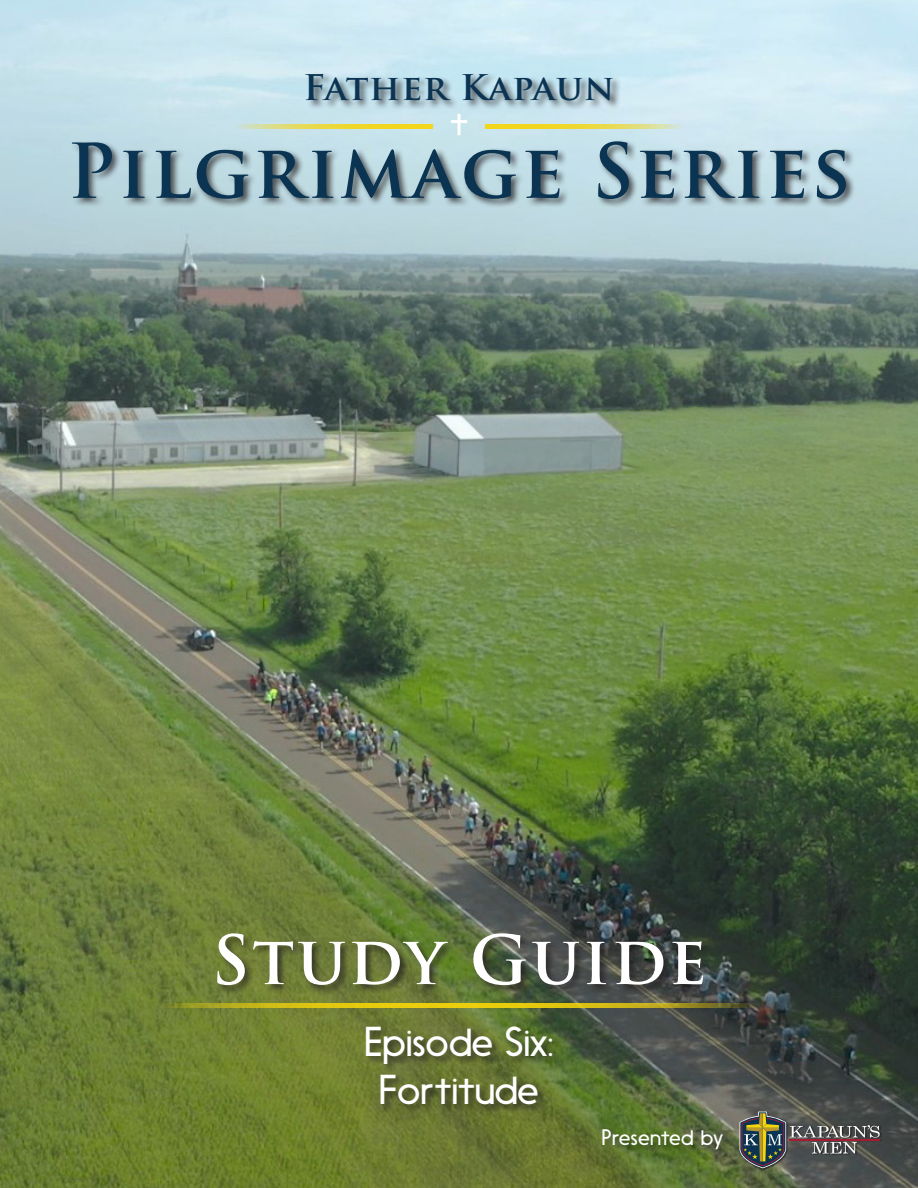
<style>
.page{position:relative;width:918px;height:1188px;background:#fff}
.page>*{position:absolute;margin:0;border:0;box-sizing:border-box;transform-origin:0 0}
.t1{font:700 73.5px "Trajan Pro";letter-spacing:.04em;color:#0b3453}
.t2{font:700 66px "Trajan Pro";letter-spacing:.04em;color:#fff}
.t3{font:300 39px "Nanami";color:#fff}
.t4{font:700 34.5px "Trajan Pro";letter-spacing:.015em;color:#0b3453;scale:1.05 1}
.t5{font:300 21px "Nanami";letter-spacing:.005em;color:#fff}
</style>
<div class="page">
<img style="left:0;top:0;width:918px;height:1188px">
<div style="left:70px;top:140px;width:787px;height:69px;background:#231f20;opacity:.75"></div>
<div style="left:365px;top:1025px;width:197px;height:90px;background:#231f20;opacity:.75"></div>
<div style="left:305px;top:72px;width:317px;height:39px;background:#231f20;opacity:.75"></div>
<div style="left:216px;top:932px;width:497px;height:64px;background:#231f20;opacity:.75"></div>
<hr style="left:451px;top:120px;width:16px;height:3px;background:#fff">
<hr style="left:458px;top:114px;width:2px;height:21px;background:#fff">
<svg style="left:151px;top:1003px;width:616px;height:5px;background:#c1af19"></svg>
<svg style="left:485px;top:124px;width:203px;height:4px"></svg>
<svg style="left:230px;top:124px;width:203px;height:4px"></svg>
<div style="left:740px;top:1112px;width:142px;height:58px;background:#231f20;opacity:.75"></div>
<svg style="left:740px;top:1112px;width:140px;height:56px;background:#5d5f59"></svg>
<hr style="left:789px;top:1139px;width:91px;height:1px;background:#a61c35">
<div style="left:601px;top:1128px;width:132px;height:31px;background:#231f20;opacity:.53"></div>
<p class="t4" style="left:303px;top:66px;width:298px">Father Kapaun</p>
<p class="t1" style="left:67px;top:125px;width:785px">Pilgrimage Series</p>
<p class="t2" style="left:211px;top:919px;width:497px">Study Guide</p>
<p class="t3" style="left:364px;top:1019px;width:191px">Episode Six:</p>
<p class="t3" style="left:379px;top:1067px;width:161px">Fortitude</p>
<p class="t5" style="left:602px;top:1125px;width:123px">Presented by</p>
</div>
